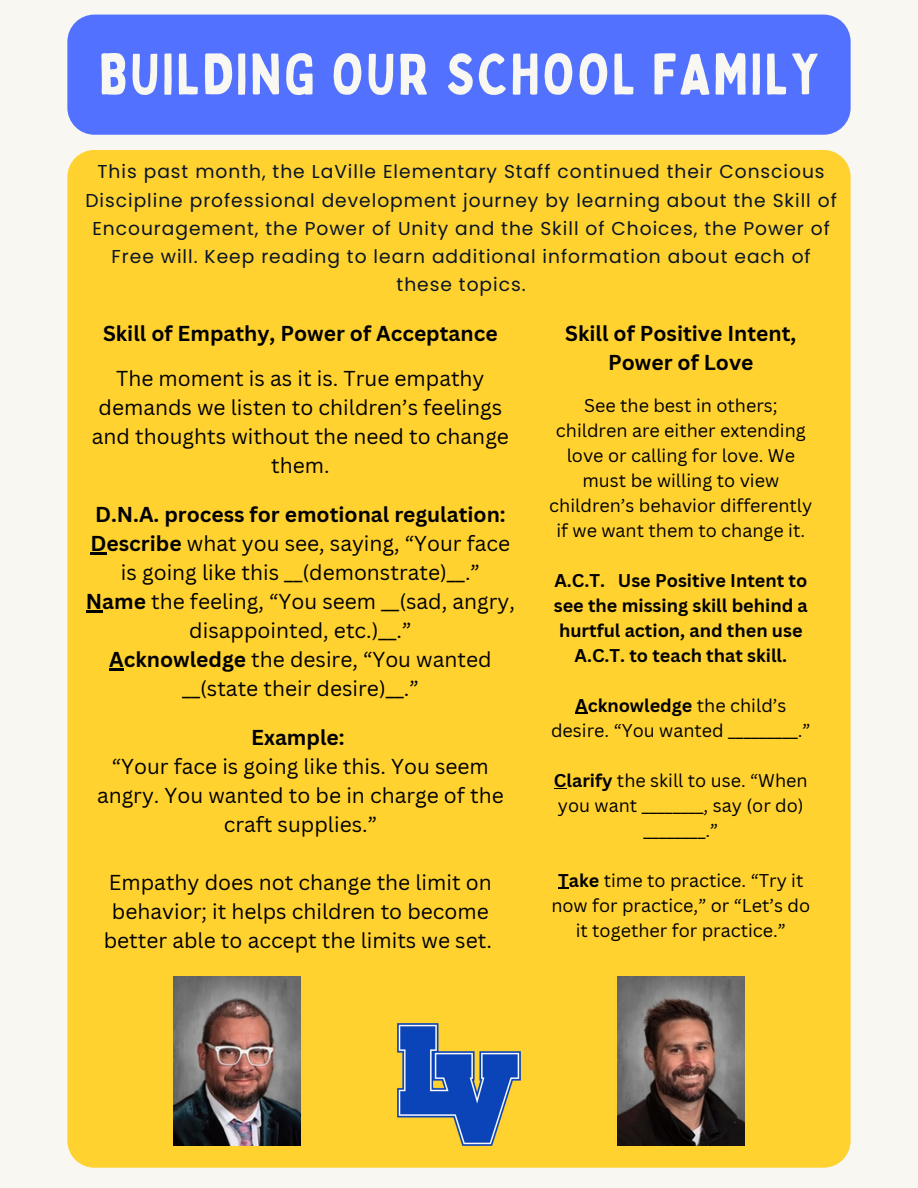
<style>
.page{position:relative;width:918px;height:1188px;background:#f8f7f2}
.page>*{position:absolute;margin:0;border:0;box-sizing:border-box;transform-origin:0 0}
.t1{font:57px "Bobby Jones";letter-spacing:.045em;color:#f8f7f2}
.t2{font:21px/29px "Canva Sans";color:#000;text-align:center}
.t3{font:700 21px/29px "Canva Sans";color:#000;text-align:center}
.t4{font:18.6px/28.2px "Poppins";letter-spacing:.05em;color:#081427;text-align:center}
.t5{font:18px/25px "Canva Sans";color:#000;text-align:center}
.t6{font:700 18px/25px "Canva Sans";color:#000;text-align:center}
.s1{font-weight:700}
</style>
<div class="page">
<div style="left:67px;top:15px;width:784px;height:120px;background:#5271ff;border-radius:27px"></div>
<div style="left:67px;top:150px;width:784px;height:1018px;background:#ffd230"></div>
<img style="left:398px;top:1024px;width:122px;height:121px">
<img style="left:173px;top:977px;width:127px;height:169px">
<img style="left:617px;top:977px;width:127px;height:169px">
<svg style="left:91px;top:553px;width:16px;height:2px"></svg>
<svg style="left:86px;top:611px;width:16px;height:2px"></svg>
<svg style="left:109px;top:669px;width:15px;height:2px"></svg>
<svg style="left:575px;top:713px;width:13px;height:1px"></svg>
<svg style="left:554px;top:788px;width:13px;height:1px"></svg>
<p class="t1" style="left:99px;top:38px;width:721px">BUILDING OUR SCHOOL FAMILY</p>
<h1 class="t4" style="left:85px;top:158px;width:753px">This past month, the LaVille Elementary Staff continued their Conscious Discipline professional development journey by learning about the Skill of Encouragement, the Power of Unity and the Skill of Choices, the Power of Free will. Keep reading to learn additional information about each of these topics.</h1>
<h2 class="t3" style="left:103px;top:318px;width:396px">Skill of Empathy, Power of Acceptance</h2>
<h3 class="t2" style="left:92px;top:363px;width:419px">The moment is as it is. True empathy demands we listen to children’s feelings and thoughts without the need to change them.</h3>
<h3 class="t2" style="left:86px;top:499px;width:431px"><span class="s1">D.N.A. process for emotional regulation:<br>Describe</span> what you see, saying, “Your face is going like this __(demonstrate)__.”<br><span class="s1">Name</span> the feeling, “You seem __(sad, angry, disappointed, etc.)__.”<br><span class="s1">Acknowledge</span> the desire, “You wanted __(state their desire)__.”</h3>
<h3 class="t2" style="left:97px;top:722px;width:408px"><span class="s1">Example:<br></span>“Your face is going like this. You seem angry. You wanted to be in charge of the craft supplies.”</h3>
<h3 class="t2" style="left:104px;top:867px;width:390px">Empathy does not change the limit on behavior; it helps children to become better able to accept the limits we set.</h3>
<h2 class="t3" style="left:565px;top:318px;width:233px">Skill of Positive Intent,<br>Power of Love</h2>
<p class="t5" style="left:549px;top:392px;width:265px">See the best in others; children are either extending love or calling for love. We must be willing to view children’s behavior differently if we want them to change it.</p>
<h4 class="t6" style="left:554px;top:567px;width:255px">A.C.T. Use Positive Intent to see the missing skill behind a hurtful action, and then use<br>A.C.T. to teach that skill.</h4>
<p class="t5" style="left:551px;top:692px;width:261px"><span class="s1">Acknowledge</span> the child’s desire. “You wanted _________.”</p>
<p class="t5" style="left:554px;top:767px;width:255px"><span class="s1">Clarify</span> the skill to use. “When you want ________, say (or do) ________.”</p>
<p class="t5" style="left:551px;top:867px;width:260px"><span class="s1">Take</span> time to practice. “Try it now for practice,” or “Let’s do it together for practice.”</p>
</div>
